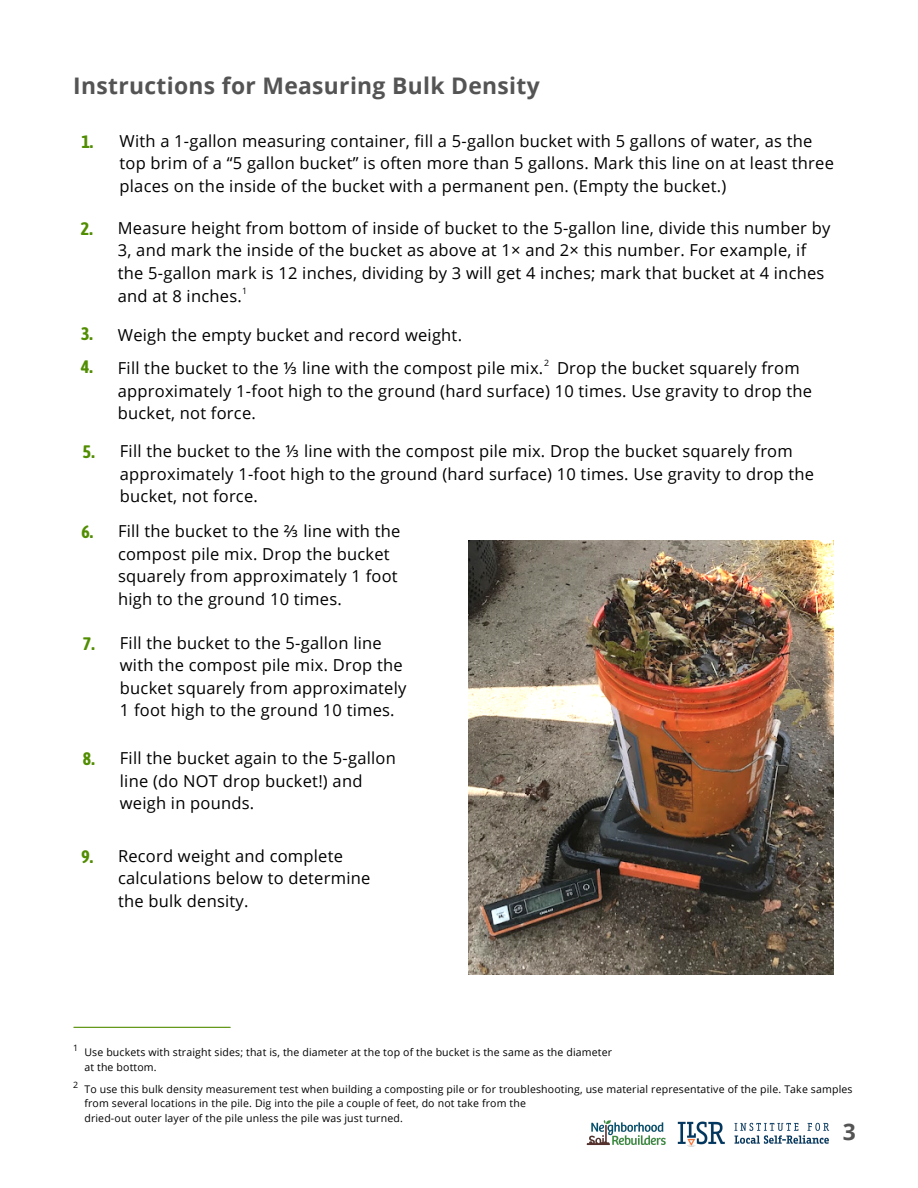
<style>
.page{position:relative;width:918px;height:1188px;background:#fff}
.page>*{position:absolute;margin:0;border:0;box-sizing:border-box;transform-origin:0 0}
.t1{font:700 22.8px "Open Sans";letter-spacing:.015em;color:#545454}
.t2{font:700 18px "Asap Condensed";color:#518d00}
.t3{font:16.5px/22.5px "Open Sans";letter-spacing:.015em;color:#000}
.t4{font:10.5px/14.5px "Open Sans";letter-spacing:.015em;color:#000}
.t5{font:8.85px "Open Sans";color:#000}
.s1{font-family:"Noto Sans"}
</style>
<div class="page">
<img style="left:677px;top:1121px;width:153px;height:26px">
<hr style="left:74px;top:1027px;width:156px;height:1px;background:#518d00">
<img style="left:469px;top:540px;width:364px;height:435px">
<img style="left:586px;top:1120px;width:80px;height:25px">
<p class="t1" style="left:73px;top:69px;width:468px">Instructions for Measuring Bulk Density</p>
<p class="t2" style="left:81px;top:131px;width:13px">1.</p>
<p class="t3" style="left:120px;top:129px;width:716px">With a 1-gallon measuring container, fill a 5-gallon bucket with 5 gallons of water, as the top brim of a “5 gallon bucket” is often more than 5 gallons. Mark this line on at least three places on the inside of the bucket with a permanent pen. (Empty the bucket.)</p>
<p class="t2" style="left:81px;top:218px;width:13px">2.</p>
<p class="t3" style="left:118px;top:216px;width:714px">Measure height from bottom of inside of bucket to the 5-gallon line, divide this number by 3, and mark the inside of the bucket as above at 1× and 2× this number. For example, if the 5-gallon mark is 12 inches, dividing by 3 will get 4 inches; mark that bucket at 4 inches and at 8 inches.</p>
<p class="t5" style="left:242px;top:285px;width:7px">1</p>
<p class="t2" style="left:81px;top:323px;width:13px">3.</p>
<p class="t2" style="left:81px;top:356px;width:13px">4.</p>
<p class="t5" style="left:544px;top:356px;width:7px">2</p>
<p class="t3" style="left:118px;top:323px;width:346px">Weigh the empty bucket and record weight.</p>
<p class="t3" style="left:118px;top:357px;width:696px">Fill the bucket to the <span class="s1">⅓</span> line with the compost pile mix. Drop the bucket squarely from approximately 1-foot high to the ground (hard surface) 10 times. Use gravity to drop the bucket, not force.</p>
<p class="t2" style="left:83px;top:441px;width:13px">5.</p>
<p class="t3" style="left:120px;top:440px;width:696px">Fill the bucket to the <span class="s1">⅓</span> line with the compost pile mix. Drop the bucket squarely from approximately 1-foot high to the ground (hard surface) 10 times. Use gravity to drop the bucket, not force.</p>
<p class="t2" style="left:81px;top:521px;width:13px">6.</p>
<p class="t3" style="left:118px;top:520px;width:284px">Fill the bucket to the <span class="s1">⅔</span> line with the compost pile mix. Drop the bucket squarely from approximately 1 foot high to the ground 10 times.</p>
<p class="t2" style="left:83px;top:633px;width:13px">7.</p>
<p class="t3" style="left:120px;top:631px;width:288px">Fill the bucket to the 5-gallon line with the compost pile mix. Drop the bucket squarely from approximately 1 foot high to the ground 10 times.</p>
<p class="t2" style="left:83px;top:748px;width:13px">8.</p>
<p class="t3" style="left:120px;top:747px;width:278px">Fill the bucket again to the 5-gallon line (do NOT drop bucket!) and weigh in pounds.</p>
<p class="t2" style="left:81px;top:846px;width:13px">9.</p>
<p class="t3" style="left:118px;top:844px;width:254px">Record weight and complete calculations below to determine the bulk density.</p>
<p class="t5" style="left:73px;top:1041px;width:7px">1</p>
<p class="t4" style="left:84px;top:1045px;width:529px">Use buckets with straight sides; that is, the diameter at the top of the bucket is the same as the diameter at the bottom.</p>
<p class="t5" style="left:73px;top:1078px;width:7px">2</p>
<p class="t4" style="left:84px;top:1082px;width:770px">To use this bulk density measurement test when building a composting pile or for troubleshooting, use material representative of the pile. Take samples from several locations in the pile. Dig into the pile a couple of feet, do not take from the</p>
<p class="t4" style="left:84px;top:1111px;width:320px">dried-out outer layer of the pile unless the pile was just turned.</p>
<p class="t1" style="left:843px;top:1116px;width:15px">3</p>
</div>
